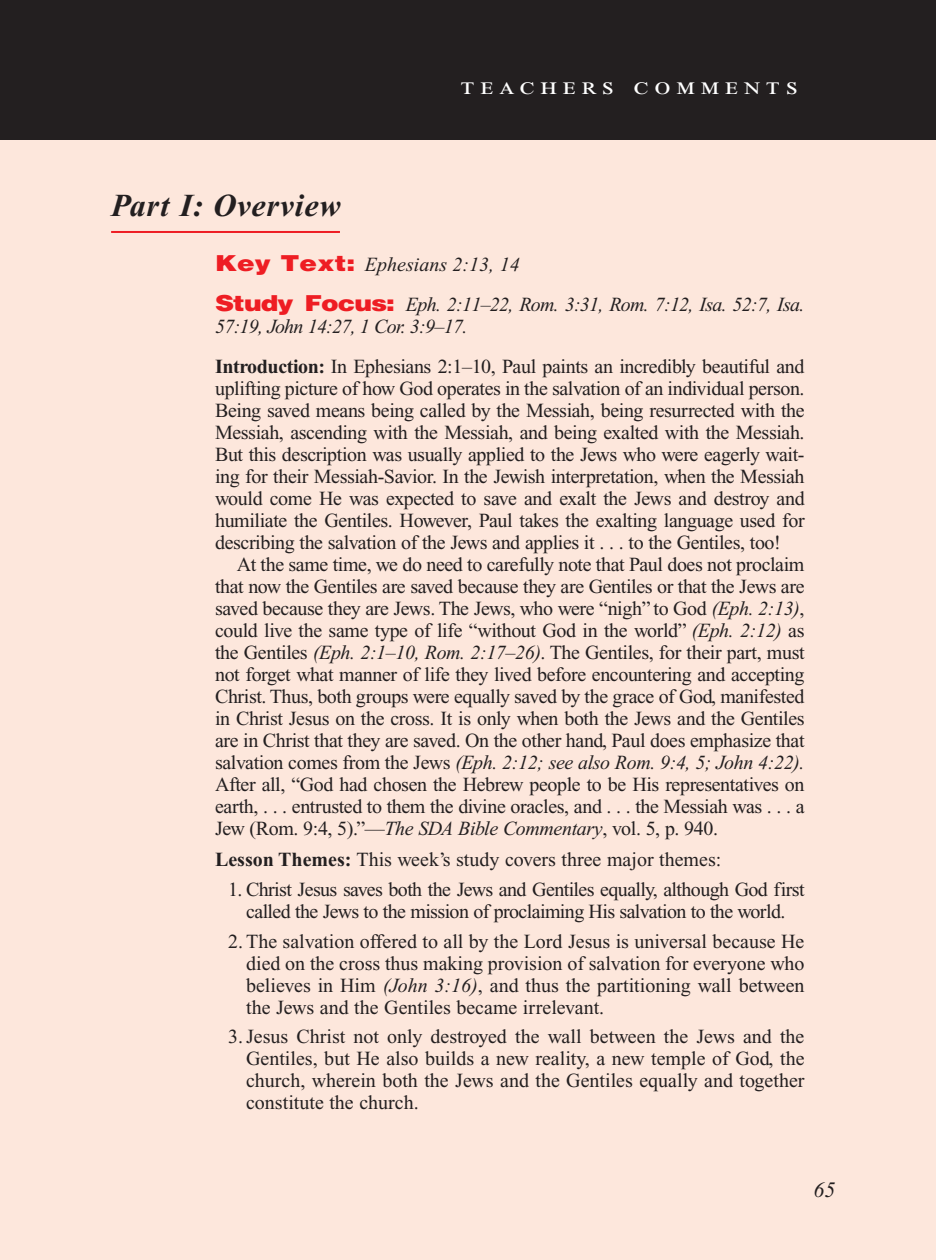
<style>
.page{position:relative;width:936px;height:1260px;background:#fff}
.page>*{position:absolute;margin:0;border:0;box-sizing:border-box;transform-origin:0 0}
.Main_Head_Teachers_C{font:italic 700 32px "Times New Roman PS Std";letter-spacing:.025em;color:#231f20}
.Teachers_Comments_He{font:24px "Times New Roman PS Std";letter-spacing:.2em;color:#fff;scale:1.2 1}
.PageNumbers{font:italic 22px "Times New Roman PS Std";color:#231f20}
.Objectives_Body_Text{font:20px/22px "Times New Roman PS Std";letter-spacing:-.02em;color:#231f20;text-align:justify}
.Bulleted_Points1{font:20px/22px "Times New Roman PS Std";color:#231f20;text-align:justify}
.Bulleted_Points1-2{font:20px/22px "Times New Roman PS Std";letter-spacing:-.03em;color:#231f20;text-align:center}
.Objectives_Body_Text-2{font:italic 20px/22px "Times New Roman PS Std";letter-spacing:-.035em;color:#231f20}
.Objectives_Body_Text-3{font:20px "Times New Roman PS Std";color:#231f20}
.Objectives_Body_Text-4{font:italic 20px "Times New Roman PS Std";color:#231f20}
.s1{font-family:"Helvetica LT Std";font-weight:900;font-style:normal;font-size:22px;color:#ee1d23}
.s2{font-weight:700}
.s3{font-style:italic}
</style>
<div class="page">
<div style="left:0;top:136px;width:936px;height:1124px;background:#fde7dc"></div>
<hr style="left:111px;top:231px;width:229px;height:2px;background:#ee1d23">
<div style="left:0;top:0;width:936px;height:140px;background:#231f20"></div>
<p class="Teachers_Comments_He" style="left:461px;top:73px;width:283px">teachers comments</p>
<p class="Main_Head_Teachers_C" style="left:111px;top:188px;width:231px">Part I: Overview</p>
<p class="Objectives_Body_Text-4" style="left:215px;top:253px;width:306px"><span class="s1">Key Text:</span> Ephesians 2:13, 14</p>
<p class="Objectives_Body_Text-2" style="left:215px;top:293px;width:591px"><span class="s1">Study Focus:</span> Eph. 2:11–22, Rom. 3:31, Rom. 7:12, Isa. 52:7, Isa.<br>57:19, John 14:27, 1 Cor. 3:9–17.</p>
<p class="Objectives_Body_Text" style="left:215px;top:355px;width:591px"><span class="s2">Introduction:</span> In Ephesians 2:1–10, Paul paints an incredibly beautiful and uplifting picture of how God operates in the salvation of an individual person.<br>Being saved means being called by the Messiah, being resurrected with the Messiah, ascending with the Messiah, and being exalted with the Messiah.<br>But this description was usually applied to the Jews who were eagerly wait&shy;ing for their Messiah-Savior. In the Jewish interpretation, when the Messiah would come He was expected to save and exalt the Jews and destroy and humiliate the Gentiles. However, Paul takes the exalting language used for describing the salvation of the Jews and applies it . . . to the Gentiles, too!</p>
<p class="Objectives_Body_Text" style="left:215px;top:553px;width:591px;text-align:left;text-indent:22px">At the same time, we do need to carefully note that Paul does not proclaim that now the Gentiles are saved because they are Gentiles or that the Jews are saved because they are Jews. The Jews, who were “nigh” to God <span class="s3">(Eph. 2:13)</span>, could live the same type of life “without God in the world” <span class="s3">(Eph. 2:12)</span> as the Gentiles <span class="s3">(Eph. 2:1–10, Rom. 2:17–26)</span>. The Gentiles, for their part, must not forget what manner of life they lived before encountering and accepting Christ. Thus, both groups were equally saved by the grace of God, manifested in Christ Jesus on the cross. It is only when both the Jews and the Gentiles are in Christ that they are saved. On the other hand, Paul does emphasize that salvation comes from the Jews <span class="s3">(Eph. 2:12; see also Rom. 9:4, 5; John 4:22).<br></span>After all, “God had chosen the Hebrew people to be His representatives on earth, . . . entrusted to them the divine oracles, and . . . the Messiah was . . . a Jew (Rom. 9:4, 5).”—<span class="s3">The SDA Bible Commentary</span>, vol. 5, p. 940.</p>
<p class="Objectives_Body_Text-3" style="left:215px;top:848px;width:508px"><span class="s2">Lesson Themes:</span> This week’s study covers three major themes:</p>
<p class="Bulleted_Points1-2" style="left:228px;top:878px;width:578px">1. Christ Jesus saves both the Jews and Gentiles equally, although God first called the Jews to the mission of proclaiming His salvation to the world.</p>
<p class="Bulleted_Points1" style="left:246px;top:930px;width:560px;text-indent:-18px">2.The salvation offered to all by the Lord Jesus is universal because He died on the cross thus making provision of salvation for everyone who believes in Him <span class="s3">(John 3:16)</span>, and thus the partitioning wall between the Jews and the Gentiles became irrelevant.</p>
<p class="Bulleted_Points1" style="left:246px;top:1026px;width:560px;text-indent:-18px">3.Jesus Christ not only destroyed the wall between the Jews and the Gentiles, but He also builds a new reality, a new temple of God, the church, wherein both the Jews and the Gentiles equally and together constitute the church.</p>
<p class="PageNumbers" style="left:813px;top:1178px;width:23px">65</p>
</div>
